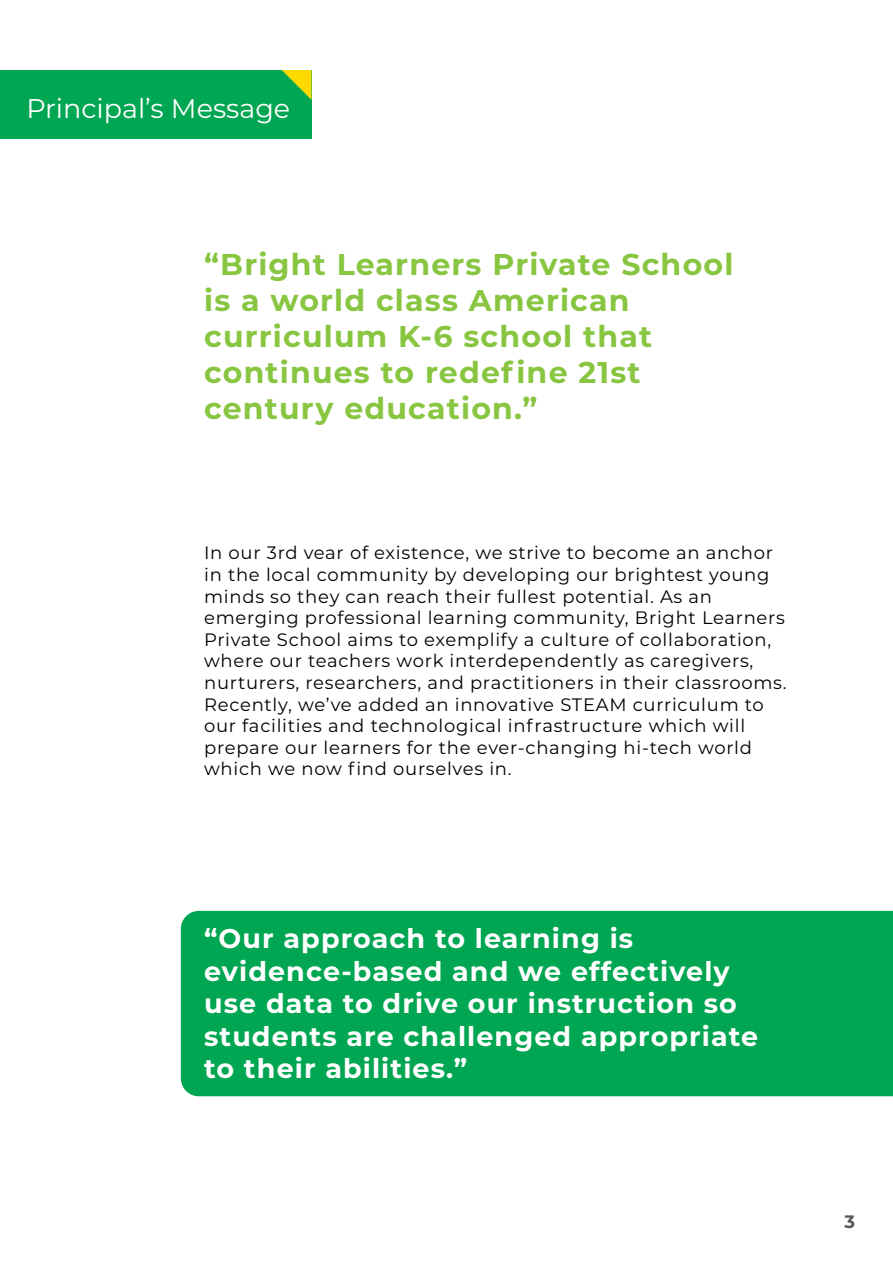
<style>
.page{position:relative;width:893px;height:1263px;background:#fff}
.page>*{position:absolute;margin:0;border:0;box-sizing:border-box;transform-origin:0 0}
.t1{font:700 30px/36px "Montserrat";letter-spacing:.04em;color:#88c540}
.t2{font:700 27px/32.4px "Montserrat";letter-spacing:.04em;color:#fff}
.t3{font:27px "Montserrat";color:#fff}
.t4{font:18px/21.6px "Montserrat";letter-spacing:.04em;color:#000}
.t5{font:700 18px "Montserrat";color:#58595b}
</style>
<div class="page">
<div style="left:181px;top:911px;width:712px;height:185px;background:#00a651"></div>
<div style="left:0;top:70px;width:311px;height:69px;background:#00a651"></div>
<svg style="left:282px;top:70px;width:29px;height:30px"></svg>
<h2 class="t3" style="left:26px;top:89px;width:265px">Principal’s Message</h2>
<h1 class="t1" style="left:204px;top:245px;width:531px">“Bright Learners Private School is a world class American curriculum K-6 school that continues to redefine 21st century education.”</h1>
<p class="t4" style="left:204px;top:542px;width:584px">In our 3rd vear of existence, we strive to become an anchor in the local community by developing our brightest young minds so they can reach their fullest potential. As an emerging professional learning community, Bright Learners Private School aims to exemplify a culture of collaboration, where our teachers work interdependently as caregivers, nurturers, researchers, and practitioners in their classrooms.<br>Recently, we’ve added an innovative STEAM curriculum to our facilities and technological infrastructure which will prepare our learners for the ever-changing hi-tech world which we now find ourselves in.</p>
<h2 class="t2" style="left:204px;top:921px;width:555px">“Our approach to learning is evidence-based and we effectively use data to drive our instruction so students are challenged appropriate to their abilities.”</h2>
<p class="t5" style="left:844px;top:1208px;width:12px">3</p>
</div>
